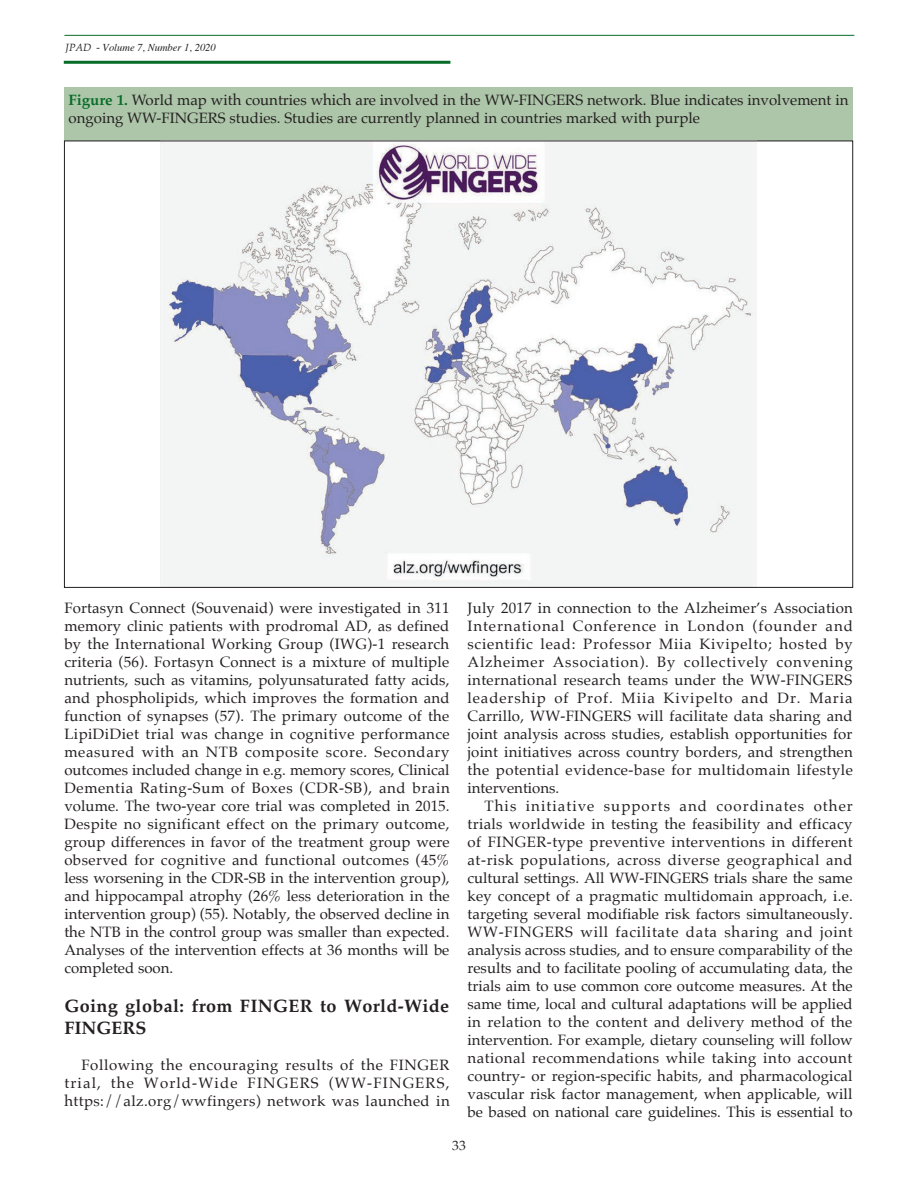
<style>
.page{position:relative;width:918px;height:1188px;background:#fff}
.page>*{position:absolute;margin:0;border:0;box-sizing:border-box;transform-origin:0 0}
.t1{font:700 18px/21.6px "Palatino";letter-spacing:.02em;color:#231f20}
.t2{font:15px/18px "Palatino";color:#231f20;text-align:justify}
.t3{font:13.5px "Palatino";color:#231f20}
.t4{font:italic 10.5px "Times";color:#231f20}
.s1{font-family:"Palatino"}
.s2{font-weight:700;color:#086c28}
</style>
<div class="page">
<hr style="left:64px;top:35px;width:790px;height:1px;background:#086c28">
<hr style="left:64px;top:61px;width:386px;height:3px;background:#086c28">
<div style="left:64px;top:88px;width:789px;height:53px;background:#adc6a9"></div>
<img style="left:161px;top:143px;width:595px;height:443px">
<p class="t4" style="left:66px;top:38px;width:152px"><span class="s1">JPAD -</span> Volume 7, Number 1, 2020</p>
<p class="t2" style="left:69px;top:90px;width:781px"><span class="s2">Figure 1.</span> World map with countries which are involved in the WW-FINGERS network. Blue indicates involvement in ongoing WW-FINGERS studies. Studies are currently planned in countries marked with purple</p>
<p class="t2" style="left:64px;top:599px;width:387px">Fortasyn Connect (Souvenaid) were investigated in 311 memory clinic patients with prodromal AD, as defined by the International Working Group (IWG)-1 research criteria (56). Fortasyn Connect is a mixture of multiple nutrients, such as vitamins, polyunsaturated fatty acids, and phospholipids, which improves the formation and function of synapses (57). The primary outcome of the LipiDiDiet trial was change in cognitive performance measured with an NTB composite score. Secondary outcomes included change in e.g. memory scores, Clinical Dementia Rating-Sum of Boxes (CDR-SB), and brain volume. The two-year core trial was completed in 2015.<br>Despite no significant effect on the primary outcome, group differences in favor of the treatment group were observed for cognitive and functional outcomes (45% less worsening in the CDR-SB in the intervention group), and hippocampal atrophy (26% less deterioration in the intervention group) (55). Notably, the observed decline in the NTB in the control group was smaller than expected.<br>Analyses of the intervention effects at 36 months will be completed soon.</p>
<p class="t1" style="left:64px;top:995px;width:386px">Going global: from FINGER to World-Wide<br>FINGERS</p>
<p class="t2" style="left:64px;top:1056px;width:387px;text-indent:17px">Following the encouraging results of the FINGER trial, the World-Wide FINGERS (WW-FINGERS, https://alz.org/wwfingers) network was launched in</p>
<p class="t2" style="left:468px;top:599px;width:387px">July 2017 in connection to the Alzheimer’s Association International Conference in London (founder and scientific lead: Professor Miia Kivipelto; hosted by Alzheimer Association). By collectively convening international research teams under the WW-FINGERS leadership of Prof. Miia Kivipelto and Dr. Maria Carrillo, WW-FINGERS will facilitate data sharing and joint analysis across studies, establish opportunities for joint initiatives across country borders, and strengthen the potential evidence-base for multidomain lifestyle interventions.</p>
<p class="t2" style="left:468px;top:797px;width:387px;text-indent:17px">This initiative supports and coordinates other trials worldwide in testing the feasibility and efficacy of FINGER-type preventive interventions in different at-risk populations, across diverse geographical and cultural settings. All WW-FINGERS trials share the same key concept of a pragmatic multidomain approach, i.e. targeting several modifiable risk factors simultaneously.<br>WW-FINGERS will facilitate data sharing and joint analysis across studies, and to ensure comparability of the results and to facilitate pooling of accumulating data, the trials aim to use common core outcome measures. At the same time, local and cultural adaptations will be applied in relation to the content and delivery method of the intervention. For example, dietary counseling will follow national recommendations while taking into account country- or region-specific habits, and pharmacological vascular risk factor management, when applicable, will be based on national care guidelines. This is essential to</p>
<p class="t3" style="left:452px;top:1134px;width:15px">33</p>
</div>
